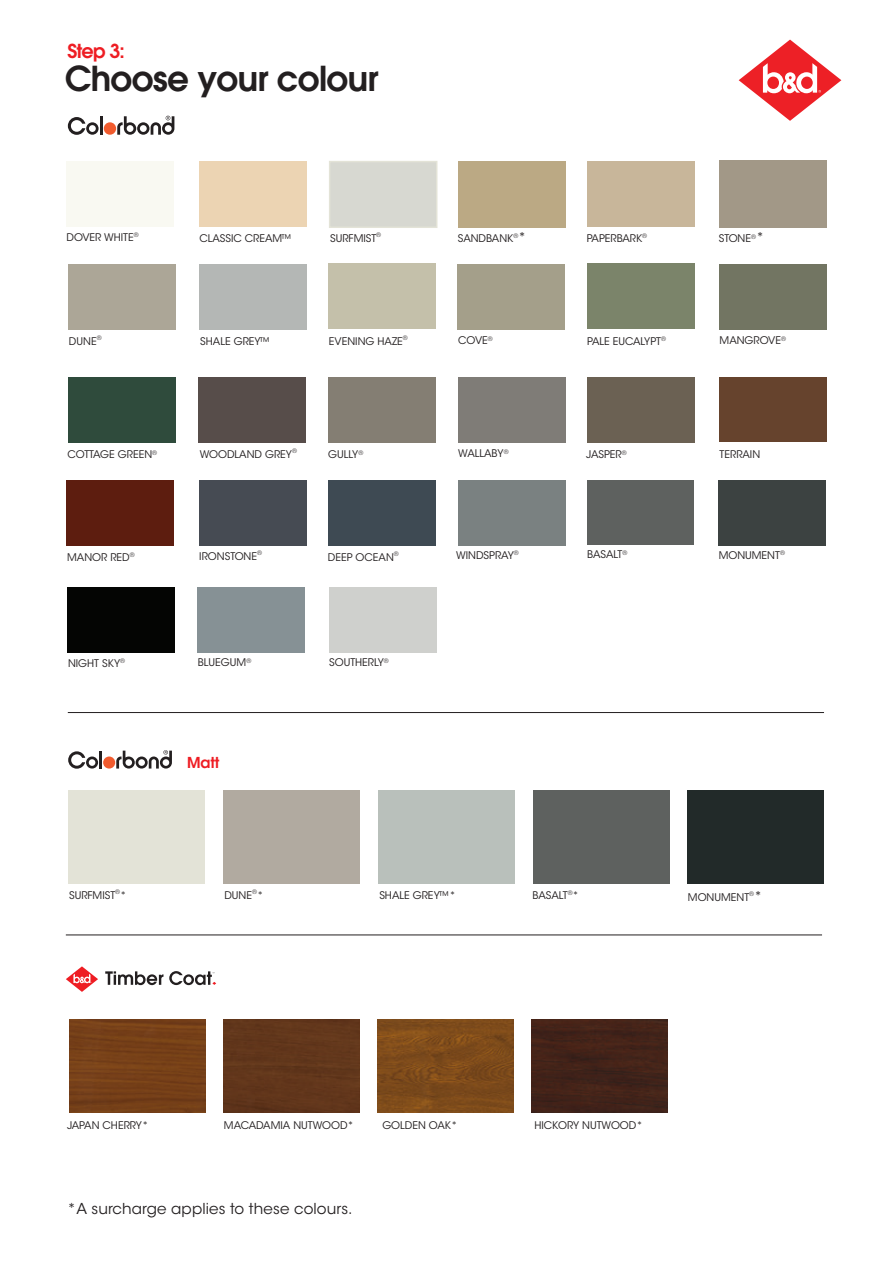
<style>
.page{position:relative;width:893px;height:1263px;background:#fff}
.page>*{position:absolute;margin:0;border:0;box-sizing:border-box;transform-origin:0 0}
.t1{font:600 34.2px "ITC Avant Garde Pro";letter-spacing:-.02em;color:#231f20}
.t2{font:600 19.2px "ITC Avant Garde Pro";color:#ee1d23}
.t3{font:15px "ITC Avant Garde Std";letter-spacing:.01em;color:#231f20}
.t4{font:600 15px "ITC Avant Garde Pro";color:#ee1d23}
.t5{font:10.5px "ITC Avant Garde Std";color:#231f20}
.t6{font:6.15px "ITC Avant Garde Std";color:#231f20}
.s1{font-size:13.5px}
</style>
<div class="page">
<hr style="left:66px;top:935px;width:756px;height:1px;background:#231f20">
<hr style="left:68px;top:712px;width:756px;height:1px;background:#231f20">
<div style="left:720px;top:377px;width:107px;height:65px;background:#66432d"></div>
<div style="left:459px;top:161px;width:107px;height:66px;background:#bba984"></div>
<div style="left:719px;top:161px;width:107px;height:67px;background:#a29887"></div>
<div style="left:458px;top:264px;width:107px;height:66px;background:#a49f8a"></div>
<div style="left:720px;top:264px;width:107px;height:66px;background:#727562"></div>
<svg style="left:739px;top:40px;width:102px;height:81px"></svg>
<svg style="left:68px;top:751px;width:30px;height:18px"></svg>
<hr style="left:99px;top:751px;width:3px;height:17px;background:#231f20">
<div style="left:103px;top:756px;width:12px;height:12px;background:#f15b2e;border-radius:50%"></div>
<svg style="left:116px;top:750px;width:56px;height:18px"></svg>
<svg style="left:68px;top:117px;width:31px;height:18px"></svg>
<hr style="left:100px;top:116px;width:3px;height:19px;background:#231f20">
<div style="left:104px;top:122px;width:12px;height:13px;background:#f15b2e;border-radius:50%"></div>
<svg style="left:117px;top:116px;width:57px;height:19px"></svg>
<div style="left:68px;top:790px;width:137px;height:93px;background:#e3e3d7"></div>
<div style="left:223px;top:790px;width:137px;height:93px;background:#b1aaa0"></div>
<div style="left:378px;top:790px;width:137px;height:93px;background:#b9c0bb"></div>
<div style="left:533px;top:790px;width:136px;height:93px;background:#5e615f"></div>
<div style="left:587px;top:481px;width:107px;height:64px;background:#5e615f"></div>
<div style="left:687px;top:790px;width:137px;height:93px;background:#222a29"></div>
<div style="left:329px;top:161px;width:108px;height:67px;background:#d7d8d1;border:2px solid #e3e3d7"></div>
<div style="left:719px;top:480px;width:107px;height:65px;background:#3c4241"></div>
<div style="left:66px;top:162px;width:108px;height:65px;background:#f9f9f2"></div>
<div style="left:68px;top:587px;width:107px;height:66px;background:#040503"></div>
<div style="left:199px;top:264px;width:107px;height:66px;background:#b4b7b5"></div>
<div style="left:199px;top:162px;width:107px;height:65px;background:#ecd4b3"></div>
<div style="left:587px;top:162px;width:107px;height:65px;background:#c8b69a"></div>
<div style="left:329px;top:264px;width:107px;height:65px;background:#c4c0aa"></div>
<div style="left:199px;top:377px;width:107px;height:65px;background:#574d4a"></div>
<div style="left:68px;top:264px;width:108px;height:66px;background:#aca697"></div>
<svg style="left:66px;top:966px;width:32px;height:26px"></svg>
<svg style="left:105px;top:971px;width:58px;height:14px"></svg>
<svg style="left:169px;top:971px;width:47px;height:14px"></svg>
<div style="left:199px;top:480px;width:107px;height:65px;background:#464b53"></div>
<div style="left:587px;top:263px;width:107px;height:66px;background:#7b846a"></div>
<img style="left:69px;top:1019px;width:136px;height:93px">
<div style="left:458px;top:377px;width:107px;height:65px;background:#7f7c77"></div>
<div style="left:328px;top:377px;width:107px;height:66px;background:#847e73"></div>
<div style="left:224px;top:1019px;width:136px;height:93px;background:#61361b"></div>
<div style="left:587px;top:377px;width:107px;height:66px;background:#6b6153"></div>
<div style="left:69px;top:377px;width:107px;height:66px;background:#2f4b3c"></div>
<img style="left:378px;top:1019px;width:136px;height:93px">
<div style="left:459px;top:480px;width:107px;height:65px;background:#7a8181"></div>
<div style="left:67px;top:480px;width:107px;height:65px;background:#5d1d0f"></div>
<img style="left:531px;top:1019px;width:137px;height:93px">
<div style="left:329px;top:481px;width:107px;height:65px;background:#3e4a53"></div>
<div style="left:198px;top:587px;width:107px;height:66px;background:#869195"></div>
<div style="left:329px;top:587px;width:107px;height:66px;background:#cfd0cd"></div>
<h2 class="t2" style="left:67px;top:38px;width:59px">Step 3:</h2>
<h1 class="t1" style="left:65px;top:56px;width:315px">Choose your colour</h1>
<p class="t5" style="left:66px;top:231px;width:74px">DOVER WHITE<sup>®</sup></p>
<p class="t5" style="left:199px;top:232px;width:94px">CLASSIC CREAM™</p>
<p class="t5" style="left:330px;top:232px;width:48px">SURFMIST</p>
<p class="t6" style="left:376px;top:231px;width:6px">®</p>
<p class="t5" style="left:458px;top:232px;width:70px">SANDBANK<sup>®</sup><span class="s1">*</span></p>
<p class="t5" style="left:719px;top:232px;width:47px">STONE<sup>®</sup><span class="s1">*</span></p>
<p class="t5" style="left:587px;top:231px;width:62px">PAPERBARK<sup>®</sup></p>
<p class="t5" style="left:69px;top:334px;width:29px">DUNE</p>
<p class="t6" style="left:97px;top:334px;width:6px">®</p>
<p class="t5" style="left:587px;top:335px;width:80px">PALE EUCALYPT<sup>®</sup></p>
<p class="t5" style="left:329px;top:335px;width:76px">EVENING HAZE</p>
<p class="t6" style="left:403px;top:334px;width:6px">®</p>
<p class="t5" style="left:458px;top:334px;width:36px">COVE<sup>®</sup></p>
<p class="t5" style="left:720px;top:334px;width:68px">MANGROVE<sup>®</sup></p>
<p class="t5" style="left:200px;top:335px;width:72px">SHALE GREY™</p>
<p class="t5" style="left:68px;top:448px;width:91px">COTTAGE GREEN<sup>®</sup></p>
<p class="t5" style="left:200px;top:448px;width:94px">WOODLAND GREY</p>
<p class="t6" style="left:292px;top:447px;width:6px">®</p>
<p class="t5" style="left:328px;top:448px;width:37px">GULLY<sup>®</sup></p>
<p class="t6" style="left:504px;top:448px;width:6px">®</p>
<p class="t5" style="left:458px;top:447px;width:47px">WALLABY</p>
<p class="t5" style="left:586px;top:448px;width:42px">JASPER<sup>®</sup></p>
<p class="t5" style="left:720px;top:448px;width:42px">TERRAIN</p>
<p class="t5" style="left:67px;top:550px;width:69px">MANOR RED<sup>®</sup></p>
<p class="t5" style="left:199px;top:550px;width:59px">IRONSTONE</p>
<p class="t6" style="left:257px;top:549px;width:6px">®</p>
<p class="t5" style="left:328px;top:550px;width:68px">DEEP OCEAN</p>
<p class="t6" style="left:394px;top:550px;width:6px">®</p>
<p class="t5" style="left:456px;top:549px;width:64px">WINDSPRAY<sup>®</sup></p>
<p class="t5" style="left:587px;top:548px;width:41px">BASALT<sup>®</sup></p>
<p class="t5" style="left:719px;top:549px;width:68px">MONUMENT<sup>®</sup></p>
<p class="t5" style="left:68px;top:656px;width:59px">NIGHT SKY<sup>®</sup></p>
<p class="t5" style="left:198px;top:656px;width:55px">BLUEGUM<sup>®</sup></p>
<p class="t5" style="left:329px;top:656px;width:61px">SOUTHERLY<sup>®</sup></p>
<h3 class="t4" style="left:187px;top:752px;width:34px">Matt</h3>
<p class="t5" style="left:69px;top:889px;width:48px">SURFMIST</p>
<p class="t6" style="left:115px;top:888px;width:6px">®</p>
<p class="t5" style="left:120px;top:889px;width:8px">*</p>
<p class="t5" style="left:224px;top:889px;width:29px">DUNE</p>
<p class="t6" style="left:252px;top:888px;width:6px">®</p>
<p class="t5" style="left:257px;top:889px;width:8px">*</p>
<p class="t5" style="left:379px;top:889px;width:78px">SHALE GREY™*</p>
<p class="t5" style="left:533px;top:889px;width:48px">BASALT<sup>®</sup>*</p>
<p class="t5" style="left:688px;top:891px;width:63px">MONUMENT</p>
<p class="t6" style="left:749px;top:890px;width:15px">®<span class="s1">*</span></p>
<p class="t5" style="left:67px;top:1119px;width:83px">JAPAN CHERRY*</p>
<p class="t5" style="left:224px;top:1119px;width:131px">MACADAMIA NUTWOOD*</p>
<h3 class="t3" style="left:67px;top:1200px;width:287px">*A surcharge applies to these colours.</h3>
<p class="t5" style="left:382px;top:1119px;width:77px">GOLDEN OAK*</p>
<p class="t5" style="left:534px;top:1119px;width:110px">HICKORY NUTWOOD*</p>
</div>
